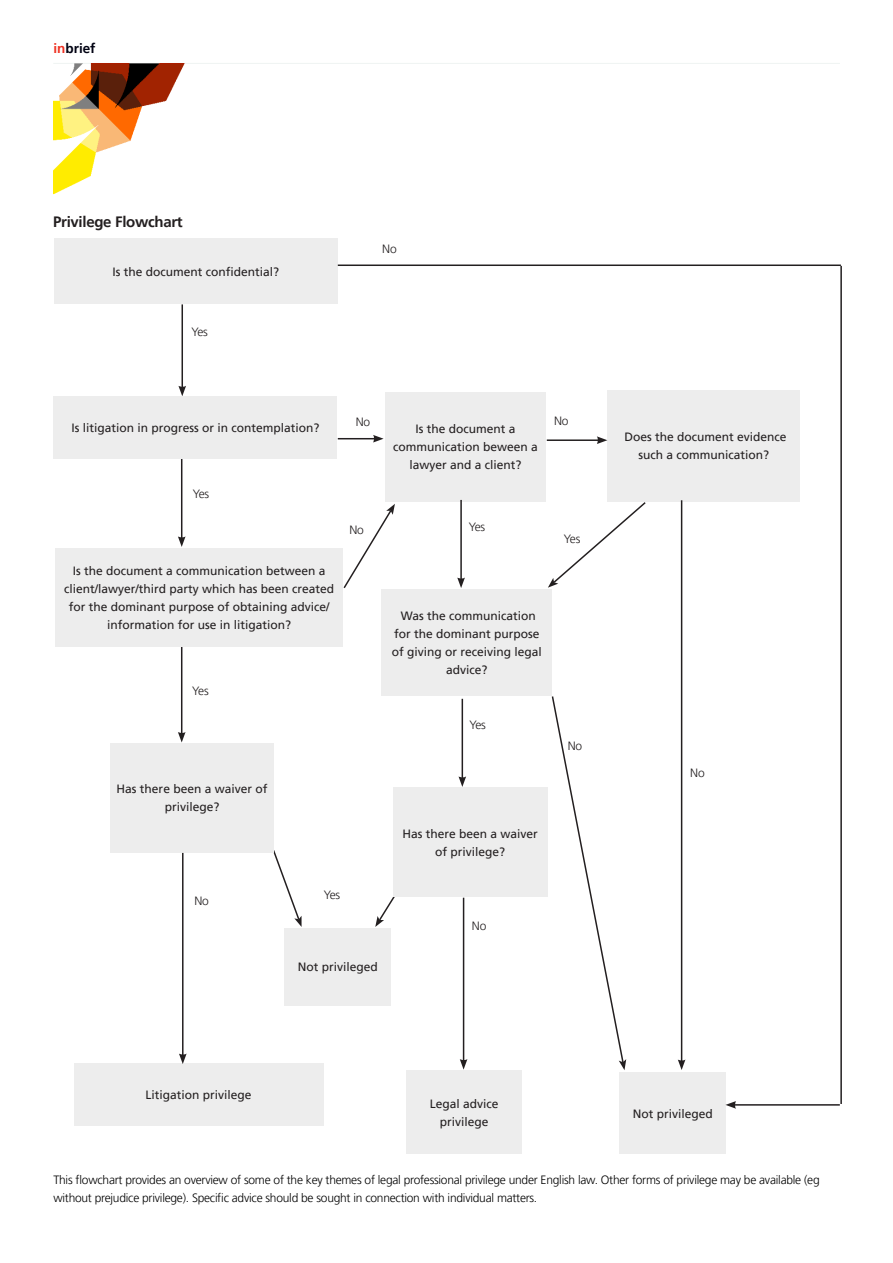
<style>
.page{position:relative;width:893px;height:1263px;background:#fff}
.page>*{position:absolute;margin:0;border:0;box-sizing:border-box;transform-origin:0 0}
.Inbrief_Body_Text{font:700 15px "Frutiger LT Pro";letter-spacing:-.02em;color:#231f20}
.t1{font:700 13.5px "Frutiger LT Pro";color:#000212}
.t2{font:12px/18px "Frutiger LT Pro";color:#231f20;text-align:center}
.t3{font:300 12px/18px "Frutiger LT Pro";letter-spacing:-.02em;color:#000001}
.t4{font:300 12px "Frutiger LT Pro";letter-spacing:-.02em;color:#231f20}
.s1{color:#ef3122}
</style>
<div class="page">
<hr style="left:53px;top:63px;width:787px;height:1px;background:#eff4f2">
<img style="left:53px;top:64px;width:132px;height:131px">
<hr style="left:181px;top:639px;width:1px;height:95px;background:#231f20">
<svg style="left:178px;top:732px;width:8px;height:10px"></svg>
<svg style="left:375px;top:897px;width:20px;height:30px"></svg>
<svg style="left:272px;top:850px;width:30px;height:77px"></svg>
<div style="left:54px;top:239px;width:283px;height:65px;background:#ededed"></div>
<div style="left:55px;top:548px;width:288px;height:99px;background:#ededed"></div>
<div style="left:110px;top:743px;width:164px;height:109px;background:#ededed"></div>
<div style="left:393px;top:788px;width:154px;height:109px;background:#ededed"></div>
<div style="left:74px;top:1063px;width:249px;height:62px;background:#ededed"></div>
<div style="left:385px;top:392px;width:161px;height:109px;background:#ededed"></div>
<div style="left:381px;top:589px;width:171px;height:107px;background:#ededed"></div>
<div style="left:406px;top:1070px;width:116px;height:84px;background:#ededed"></div>
<div style="left:620px;top:1072px;width:106px;height:82px;background:#ededed"></div>
<div style="left:607px;top:390px;width:193px;height:111px;background:#ededed"></div>
<hr style="left:338px;top:264px;width:503px;height:2px;background:#231f20">
<hr style="left:840px;top:266px;width:2px;height:838px;background:#231f20">
<hr style="left:734px;top:1104px;width:106px;height:1px;background:#231f20">
<svg style="left:725px;top:1101px;width:11px;height:8px"></svg>
<hr style="left:181px;top:304px;width:2px;height:84px;background:#231f20">
<svg style="left:178px;top:386px;width:8px;height:10px"></svg>
<hr style="left:181px;top:429px;width:1px;height:110px;background:#231f20">
<svg style="left:178px;top:536px;width:8px;height:11px"></svg>
<hr style="left:182px;top:853px;width:2px;height:203px;background:#231f20">
<svg style="left:179px;top:1053px;width:8px;height:11px"></svg>
<hr style="left:338px;top:438px;width:37px;height:1px;background:#231f20">
<svg style="left:373px;top:435px;width:11px;height:7px"></svg>
<hr style="left:547px;top:439px;width:52px;height:2px;background:#231f20">
<svg style="left:597px;top:436px;width:10px;height:8px"></svg>
<hr style="left:460px;top:500px;width:2px;height:80px;background:#231f20">
<svg style="left:457px;top:577px;width:8px;height:11px"></svg>
<hr style="left:462px;top:699px;width:1px;height:80px;background:#231f20">
<svg style="left:458px;top:776px;width:8px;height:11px"></svg>
<hr style="left:463px;top:898px;width:1px;height:163px;background:#231f20">
<svg style="left:460px;top:1059px;width:7px;height:10px"></svg>
<svg style="left:548px;top:501px;width:99px;height:87px"></svg>
<svg style="left:343px;top:504px;width:52px;height:84px"></svg>
<hr style="left:681px;top:500px;width:1px;height:562px;background:#231f20">
<svg style="left:678px;top:1059px;width:7px;height:11px"></svg>
<div style="left:54px;top:396px;width:283px;height:62px;background:#ededed"></div>
<div style="left:285px;top:928px;width:106px;height:78px;background:#ededed"></div>
<svg style="left:551px;top:696px;width:75px;height:374px"></svg>
<p class="t1" style="left:54px;top:40px;width:44px"><span class="s1">in</span>brief</p>
<p class="Inbrief_Body_Text" style="left:53px;top:213px;width:131px">Privilege Flowchart</p>
<p class="t2" style="left:112px;top:263px;width:168px">Is the document confidential?</p>
<p class="t4" style="left:192px;top:325px;width:18px">Yes</p>
<p class="t4" style="left:382px;top:242px;width:16px">No</p>
<p class="t2" style="left:71px;top:418px;width:250px">Is litigation in progress or in contemplation?</p>
<p class="t4" style="left:193px;top:487px;width:18px">Yes</p>
<p class="t2" style="left:64px;top:562px;width:272px">Is the document a communication between a client/lawyer/third party which has been created for the dominant purpose of obtaining advice/ information for use in litigation?</p>
<p class="t4" style="left:192px;top:684px;width:18px">Yes</p>
<p class="t4" style="left:356px;top:414px;width:16px">No</p>
<p class="t4" style="left:554px;top:414px;width:16px">No</p>
<p class="t2" style="left:393px;top:420px;width:146px">Is the document a communication beween a lawyer and a client?</p>
<p class="t4" style="left:349px;top:523px;width:16px">No</p>
<p class="t4" style="left:469px;top:520px;width:18px">Yes</p>
<p class="t4" style="left:564px;top:532px;width:18px">Yes</p>
<p class="t2" style="left:392px;top:607px;width:152px">Was the communication for the dominant purpose of giving or receiving legal advice?</p>
<p class="t4" style="left:470px;top:717px;width:18px">Yes</p>
<p class="t4" style="left:568px;top:739px;width:16px">No</p>
<p class="t2" style="left:117px;top:780px;width:152px">Has there been a waiver of privilege?</p>
<p class="t4" style="left:194px;top:894px;width:16px">No</p>
<p class="t4" style="left:324px;top:888px;width:18px">Yes</p>
<p class="t2" style="left:402px;top:825px;width:137px">Has there been a waiver</p>
<p class="t2" style="left:435px;top:843px;width:72px">of privilege?</p>
<p class="t4" style="left:472px;top:918px;width:16px">No</p>
<p class="t2" style="left:298px;top:958px;width:82px">Not privileged</p>
<p class="t2" style="left:624px;top:428px;width:164px">Does the document evidence such a communication?</p>
<p class="t4" style="left:690px;top:766px;width:16px">No</p>
<p class="t2" style="left:145px;top:1085px;width:108px">Litigation privilege</p>
<p class="t2" style="left:430px;top:1095px;width:70px">Legal advice privilege</p>
<p class="t2" style="left:633px;top:1104px;width:82px">Not privileged</p>
<p class="t3" style="left:53px;top:1171px;width:768px">This flowchart provides an overview of some of the key themes of legal professional privilege under English law. Other forms of privilege may be available (eg without prejudice privilege). Specific advice should be sought in connection with individual matters.</p>
</div>
